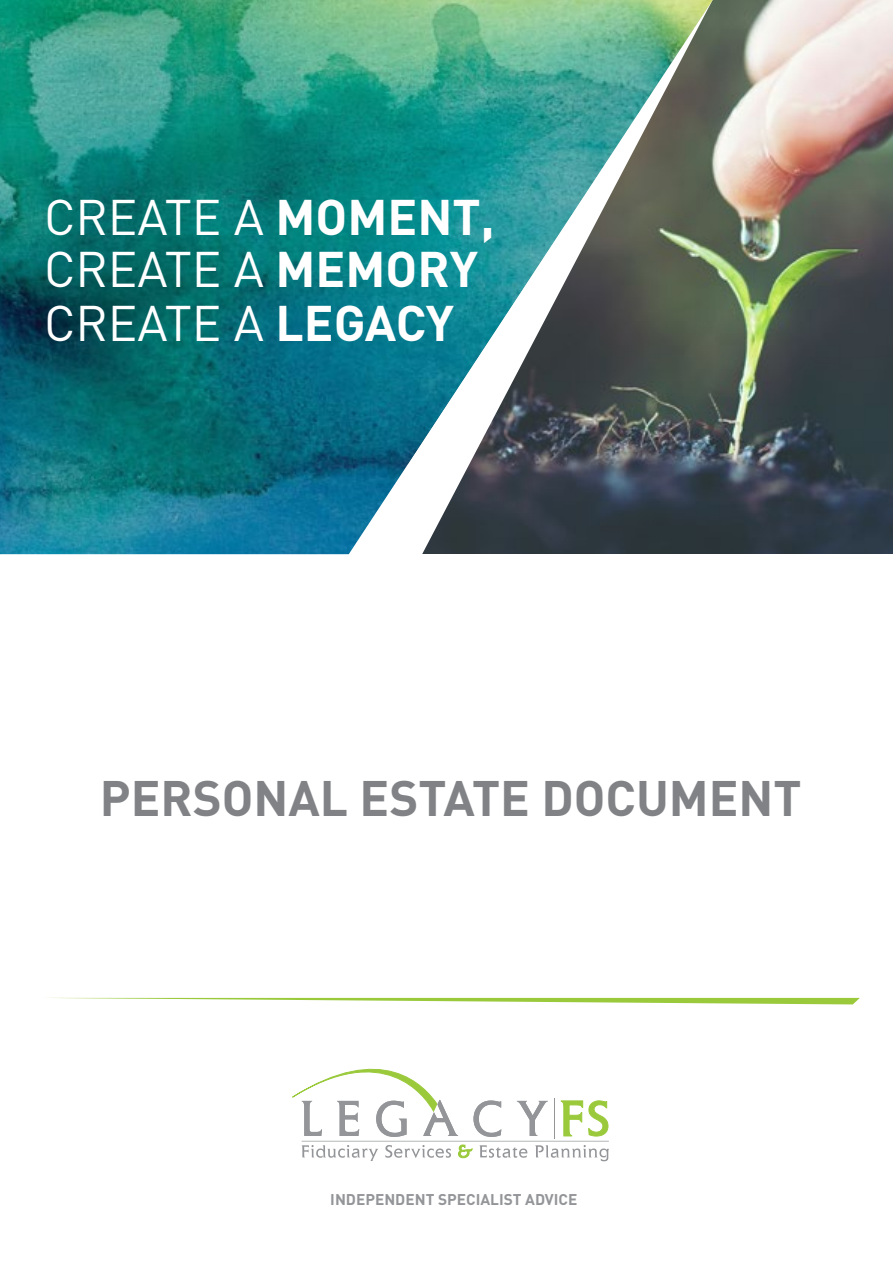
<style>
.page{position:relative;width:893px;height:1263px;background:#fff}
.page>*{position:absolute;margin:0;border:0;box-sizing:border-box;transform-origin:0 0}
.t1{font:49.35px/52.8px "DIN Pro";color:#fff}
.t2{font:700 49.2px "DIN Pro";color:#808285}
.t3{font:700 15.45px "DIN Pro";color:#939598}
.s1{font-weight:700}
</style>
<div class="page">
<svg style="left:473px;top:1100px;width:28px;height:37px"></svg>
<svg style="left:517px;top:1101px;width:31px;height:35px"></svg>
<svg style="left:292px;top:1068px;width:166px;height:69px"></svg>
<svg style="left:301px;top:1145px;width:77px;height:16px"></svg>
<svg style="left:385px;top:1145px;width:66px;height:13px"></svg>
<svg style="left:458px;top:1145px;width:15px;height:13px"></svg>
<svg style="left:479px;top:1145px;width:48px;height:13px"></svg>
<svg style="left:535px;top:1145px;width:74px;height:16px"></svg>
<svg style="left:561px;top:1100px;width:47px;height:36px"></svg>
<hr style="left:302px;top:1141px;width:307px;height:1px;background:#939598">
<hr style="left:554px;top:1098px;width:1px;height:41px;background:#939598">
<svg style="left:60px;top:998px;width:800px;height:6px"></svg>
<img style="left:713px;top:0;width:180px;height:553px">
<img style="left:0;top:0;width:713px;height:554px">
<p class="t1" style="left:44px;top:189px;width:452px">CREATE A <span class="s1">MOMENT,<br></span>CREATE A <span class="s1">MEMORY<br></span>CREATE A <span class="s1">LEGACY</span></p>
<p class="t2" style="left:100px;top:764px;width:703px">PERSONAL ESTATE DOCUMENT</p>
<p class="t3" style="left:330px;top:1188px;width:249px">INDEPENDENT SPECIALIST ADVICE</p>
</div>
